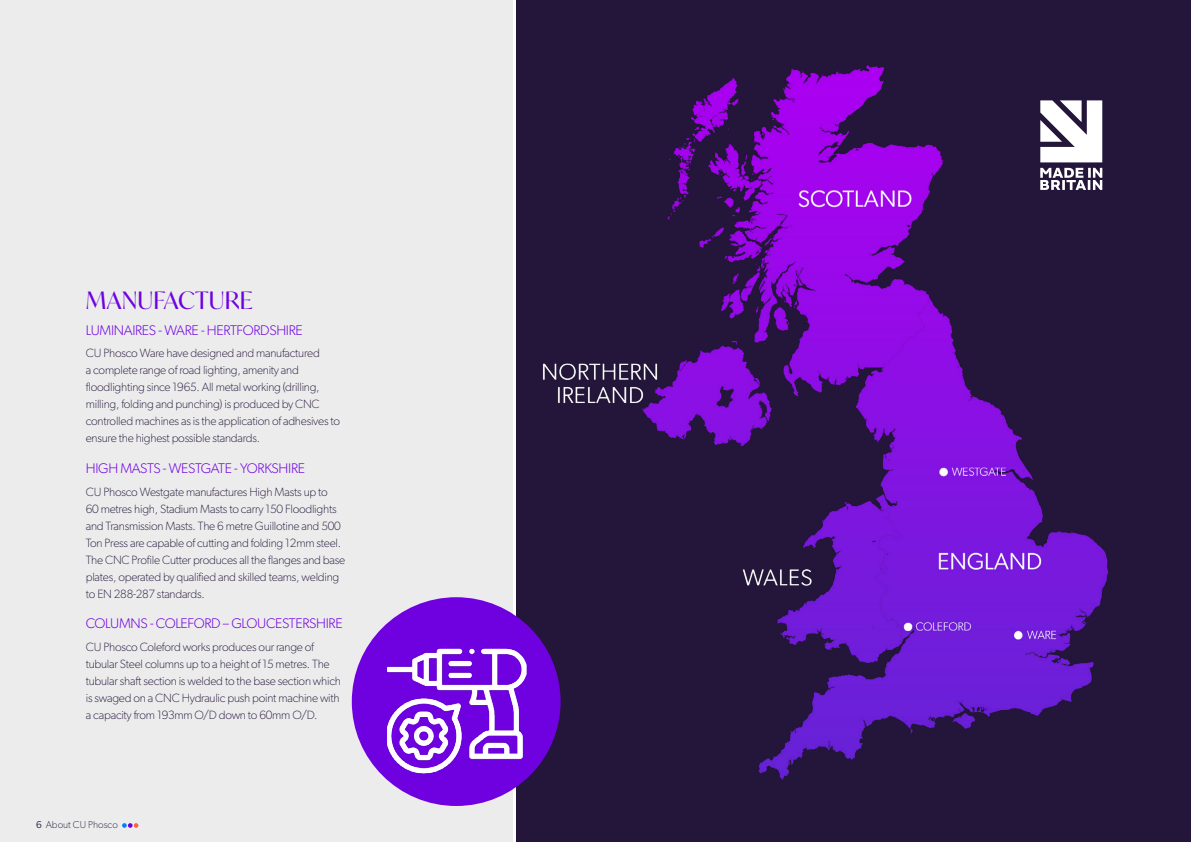
<style>
.page{position:relative;width:1191px;height:842px;background:#fff}
.page>*{position:absolute;margin:0;border:0;box-sizing:border-box;transform-origin:0 0}
.t1{font:24px "Ivy Mode";letter-spacing:.01em;color:#6f01e1}
.t2{font:300 14px "Gibson";letter-spacing:-.02em;color:#6f01e1}
.t3{font:100 12px/17px "Gibson";letter-spacing:-.02em;color:#23163a}
.t4{font:100 10px "Gibson";color:#23163a}
.s1{font-weight:400}
</style>
<div class="page">
<div style="left:0;top:0;width:513px;height:842px;background:#ececec"></div>
<svg style="left:122px;top:823px;width:16px;height:5px"></svg>
<div style="left:516px;top:0;width:675px;height:842px;background:#23163a"></div>
<img style="left:516px;top:65px;width:593px;height:722px">
<div style="left:352px;top:597px;width:208px;height:209px;background:#6f01e1;border-radius:50%"></div>
<img style="left:387px;top:648px;width:139px;height:133px">
<svg style="left:1040px;top:100px;width:62px;height:62px"></svg>
<svg style="left:1040px;top:168px;width:62px;height:22px"></svg>
<h1 class="t1" style="left:86px;top:284px;width:168px">MANUFACTURE</h1>
<p class="t2" style="left:86px;top:321px;width:218px">LUMINAIRES - WARE - HERTFORDSHIRE</p>
<p class="t3" style="left:86px;top:345px;width:256px">CU Phosco Ware have designed and manufactured<br>a complete range of road lighting, amenity and floodlighting since 1965. All metal working (drilling, milling, folding and punching) is produced by CNC controlled machines as is the application of adhesives to ensure the highest possible standards.</p>
<p class="t2" style="left:86px;top:460px;width:221px">HIGH MASTS - WESTGATE - YORKSHIRE</p>
<p class="t3" style="left:86px;top:483px;width:261px">CU Phosco Westgate manufactures High Masts up to<br>60 metres high, Stadium Masts to carry 150 Floodlights and Transmission Masts. The 6 metre Guillotine and 500<br>Ton Press are capable of cutting and folding 12mm steel.<br>The CNC Profile Cutter produces all the flanges and base plates, operated by qualified and skilled teams, welding to EN 288-287 standards.</p>
<p class="t2" style="left:86px;top:615px;width:258px">COLUMNS - COLEFORD – GLOUCESTERSHIRE</p>
<p class="t3" style="left:86px;top:638px;width:257px">CU Phosco Coleford works produces our range of tubular Steel columns up to a height of 15 metres. The tubular shaft section is welded to the base section which is swaged on a CNC Hydraulic push point machine with a capacity from 193mm O/D down to 60mm O/D.</p>
<p class="t4" style="left:36px;top:818px;width:83px"><span class="s1">6</span> About CU Phosco</p>
</div>
